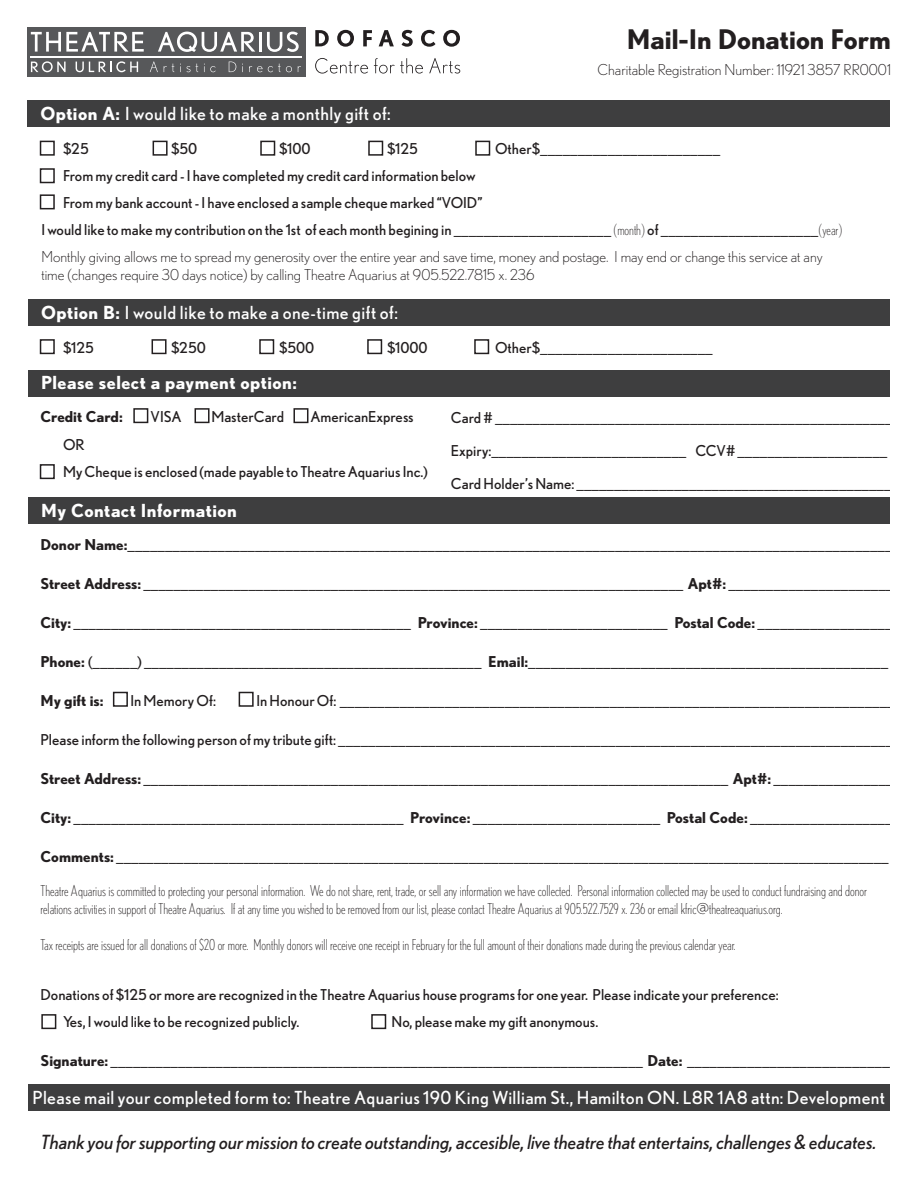
<style>
.page{position:relative;width:918px;height:1188px;background:#fff}
.page>*{position:absolute;margin:0;border:0;box-sizing:border-box;transform-origin:0 0}
.t1{font:700 27px "Nobel";color:#231f20}
.t2{font:italic 19.5px "Nobel";color:#231f20}
.t3{font:18px "Nobel";letter-spacing:.02em;color:#fff}
.t4{font:700 18px "Nobel";letter-spacing:.025em;color:#fff}
.t5{font:15px/27px "Nobel";color:#231f20}
.t6{font:300 condensed 15px/18px "Nobel";color:#231f20}
.t7{font:300 15px/27px "Nobel";color:#231f20}
.t8{font:700 15px "Nobel";color:#231f20}
.s1{font-weight:700}
.s2{font-weight:400}
.s3{font-stretch:condensed}
</style>
<div class="page">
<div style="left:27px;top:27px;width:278px;height:50px;background:#57585a"></div>
<svg style="left:31px;top:32px;width:113px;height:20px"></svg>
<svg style="left:158px;top:32px;width:97px;height:20px"></svg>
<hr style="left:259px;top:32px;width:3px;height:20px;background:#fff">
<svg style="left:267px;top:32px;width:32px;height:20px"></svg>
<svg style="left:31px;top:61px;width:35px;height:11px"></svg>
<svg style="left:76px;top:61px;width:62px;height:11px"></svg>
<svg style="left:150px;top:61px;width:8px;height:11px"></svg>
<svg style="left:164px;top:64px;width:10px;height:8px"></svg>
<svg style="left:187px;top:64px;width:11px;height:8px"></svg>
<svg style="left:204px;top:64px;width:12px;height:8px"></svg>
<svg style="left:229px;top:62px;width:7px;height:10px"></svg>
<svg style="left:249px;top:64px;width:43px;height:8px"></svg>
<hr style="left:30px;top:56px;width:271px;height:1px;background:#fff">
<svg style="left:315px;top:30px;width:14px;height:16px"></svg>
<svg style="left:337px;top:30px;width:17px;height:17px"></svg>
<svg style="left:363px;top:30px;width:9px;height:16px"></svg>
<svg style="left:379px;top:30px;width:15px;height:16px"></svg>
<svg style="left:402px;top:30px;width:11px;height:17px"></svg>
<svg style="left:421px;top:30px;width:15px;height:17px"></svg>
<svg style="left:443px;top:30px;width:17px;height:17px"></svg>
<svg style="left:315px;top:58px;width:53px;height:16px"></svg>
<svg style="left:374px;top:58px;width:49px;height:16px"></svg>
<svg style="left:429px;top:58px;width:31px;height:16px"></svg>
<div style="left:27px;top:100px;width:864px;height:28px;background:#3e3e3f"></div>
<div style="left:28px;top:299px;width:864px;height:27px;background:#3e3e3f"></div>
<div style="left:28px;top:370px;width:864px;height:27px;background:#3e3e3f"></div>
<div style="left:28px;top:497px;width:864px;height:27px;background:#3e3e3f"></div>
<div style="left:28px;top:1084px;width:864px;height:27px;background:#3e3e3f"></div>
<div style="left:40px;top:141px;width:15px;height:15px;border:2px solid #231f20"></div>
<div style="left:153px;top:141px;width:15px;height:15px;border:2px solid #231f20"></div>
<div style="left:260px;top:141px;width:15px;height:15px;border:2px solid #231f20"></div>
<div style="left:368px;top:141px;width:15px;height:15px;border:2px solid #231f20"></div>
<div style="left:475px;top:141px;width:15px;height:15px;border:2px solid #231f20"></div>
<div style="left:40px;top:168px;width:15px;height:15px;border:2px solid #231f20"></div>
<div style="left:40px;top:194px;width:15px;height:15px;border:2px solid #231f20"></div>
<div style="left:40px;top:339px;width:15px;height:15px;border:2px solid #231f20"></div>
<div style="left:152px;top:339px;width:15px;height:15px;border:2px solid #231f20"></div>
<div style="left:259px;top:339px;width:15px;height:15px;border:2px solid #231f20"></div>
<div style="left:367px;top:339px;width:15px;height:15px;border:2px solid #231f20"></div>
<div style="left:474px;top:339px;width:15px;height:15px;border:2px solid #231f20"></div>
<div style="left:40px;top:464px;width:15px;height:15px;border:2px solid #231f20"></div>
<div style="left:133px;top:408px;width:15px;height:15px;border:2px solid #231f20"></div>
<div style="left:195px;top:408px;width:15px;height:15px;border:2px solid #231f20"></div>
<div style="left:293px;top:408px;width:15px;height:15px;border:2px solid #231f20"></div>
<div style="left:113px;top:692px;width:15px;height:15px;border:2px solid #231f20"></div>
<div style="left:239px;top:692px;width:15px;height:15px;border:2px solid #231f20"></div>
<div style="left:41px;top:1014px;width:15px;height:15px;border:2px solid #231f20"></div>
<div style="left:371px;top:1014px;width:15px;height:15px;border:2px solid #231f20"></div>
<div style="left:890px;top:88px;width:28px;height:1100px;background:#fff"></div>
<h1 class="t1" style="left:627px;top:23px;width:266px">Mail-In Donation Form</h1>
<p class="t7" style="left:598px;top:56px;width:295px">Charitable Registration Number: 11921 3857 RR0001</p>
<p class="t3" style="left:40px;top:103px;width:352px"><span class="s1">Option A:</span> I would like to make a monthly gift of:</p>
<p class="t5" style="left:63px;top:135px;width:27px">$25</p>
<p class="t5" style="left:171px;top:135px;width:28px">$50</p>
<p class="t5" style="left:279px;top:135px;width:33px">$100</p>
<p class="t5" style="left:387px;top:135px;width:32px">$125</p>
<p class="t5" style="left:495px;top:135px;width:227px">Other$________________________</p>
<p class="t5" style="left:63px;top:162px;width:421px">From my credit card - I have completed my credit card information below<br>From my bank account - I have enclosed a sample cheque marked “VOID”</p>
<p class="t7" style="left:41px;top:216px;width:803px"><span class="s2">I would like to make my contribution on the 1st of each month begining in _____________________</span> <span class="s3">(month)</span> <span class="s2">of _____________________</span><span class="s3">(year)<br></span>Monthly giving allows me to spread my generosity over the entire year and save time, money and postage. I may end or change this service at any</p>
<p class="t7" style="left:41px;top:261px;width:495px">time (changes require 30 days notice) by calling Theatre Aquarius at 905.522.7815 x. 236</p>
<p class="t3" style="left:41px;top:302px;width:358px"><span class="s1">Option B:</span> I would like to make a one-time gift of:</p>
<p class="t5" style="left:63px;top:334px;width:32px">$125</p>
<p class="t5" style="left:171px;top:334px;width:36px">$250</p>
<p class="t5" style="left:279px;top:334px;width:37px">$500</p>
<p class="t5" style="left:387px;top:334px;width:42px">$1000</p>
<p class="t5" style="left:495px;top:334px;width:219px">Other$_______________________</p>
<p class="t4" style="left:41px;top:372px;width:257px">Please select a payment option:</p>
<p class="t8" style="left:40px;top:408px;width:84px">Credit Card:</p>
<p class="t5" style="left:151px;top:403px;width:32px">VISA</p>
<p class="t5" style="left:211px;top:403px;width:74px">MasterCard</p>
<p class="t5" style="left:310px;top:403px;width:105px">AmericanExpress</p>
<p class="t5" style="left:63px;top:431px;width:366px">OR<br>My Cheque is enclosed (made payable to Theatre Aquarius Inc.)</p>
<p class="t5" style="left:451px;top:404px;width:443px">Card # _____________________________________________________</p>
<p class="t5" style="left:451px;top:437px;width:438px">Expiry:__________________________ CCV# ____________________</p>
<p class="t5" style="left:451px;top:470px;width:450px">Card Holder’s Name: ___________________________________________</p>
<p class="t4" style="left:41px;top:499px;width:197px">My Contact Information</p>
<p class="t5" style="left:40px;top:531px;width:854px"><span class="s1">Donor Name:</span>______________________________________________________________________________________________________</p>
<p class="t5" style="left:40px;top:570px;width:854px"><span class="s1">Street Address:</span> ________________________________________________________________________ <span class="s1">Apt#:</span> ______________________</p>
<p class="t5" style="left:40px;top:609px;width:861px"><span class="s1">City:</span> _____________________________________________ <span class="s1">Province:</span> _________________________ <span class="s1">Postal Code:</span> ___________________</p>
<p class="t5" style="left:40px;top:648px;width:849px"><span class="s1">Phone:</span> (______) _____________________________________________ <span class="s1">Email:</span>________________________________________________</p>
<p class="t8" style="left:40px;top:691px;width:65px">My gift is:</p>
<p class="t5" style="left:131px;top:687px;width:87px">In Memory Of:</p>
<p class="t5" style="left:256px;top:687px;width:647px">In Honour Of: ___________________________________________________________________________</p>
<p class="t5" style="left:40px;top:726px;width:854px">Please inform the following person of my tribute gift: __________________________________________________________________________</p>
<p class="t5" style="left:40px;top:765px;width:854px"><span class="s1">Street Address:</span> ______________________________________________________________________________ <span class="s1">Apt#:</span> ________________</p>
<p class="t5" style="left:40px;top:804px;width:854px"><span class="s1">City:</span> ____________________________________________ <span class="s1">Province:</span> _________________________ <span class="s1">Postal Code:</span> ___________________</p>
<p class="t5" style="left:40px;top:843px;width:850px"><span class="s1">Comments:</span> _______________________________________________________________________________________________________</p>
<p class="t6" style="left:40px;top:882px;width:828px">Theatre Aquarius is committed to protecting your personal information. We do not share, rent, trade, or sell any information we have collected. Personal information collected may be used to conduct fundraising and donor relations activities in support of Theatre Aquarius. If at any time you wished to be removed from our list, please contact Theatre Aquarius at 905.522.7529 x. 236 or email kfric@theatreaquarius.org.</p>
<p class="t6" style="left:40px;top:936px;width:697px">Tax receipts are issued for all donations of $20 or more. Monthly donors will receive one receipt in February for the full amount of their donations made during the previous calendar year.</p>
<p class="t5" style="left:63px;top:981px;width:717px;text-indent:-22px">Donations of $125 or more are recognized in the Theatre Aquarius house programs for one year. Please indicate your preference:<br>Yes, I would like to be recognized publicly.</p>
<p class="t5" style="left:392px;top:1008px;width:208px">No, please make my gift anonymous.</p>
<p class="t5" style="left:40px;top:1047px;width:858px"><span class="s1">Signature:</span> _______________________________________________________________________ <span class="s1">Date:</span> ____________________________</p>
<p class="t3" style="left:33px;top:1087px;width:854px">Please mail your completed form to: Theatre Aquarius 190 King William St., Hamilton ON. L8R 1A8 attn: Development</p>
<h2 class="t2" style="left:41px;top:1131px;width:837px">Thank you for supporting our mission to create outstanding, accesible, live theatre that entertains, challenges &amp; educates.</h2>
</div>
